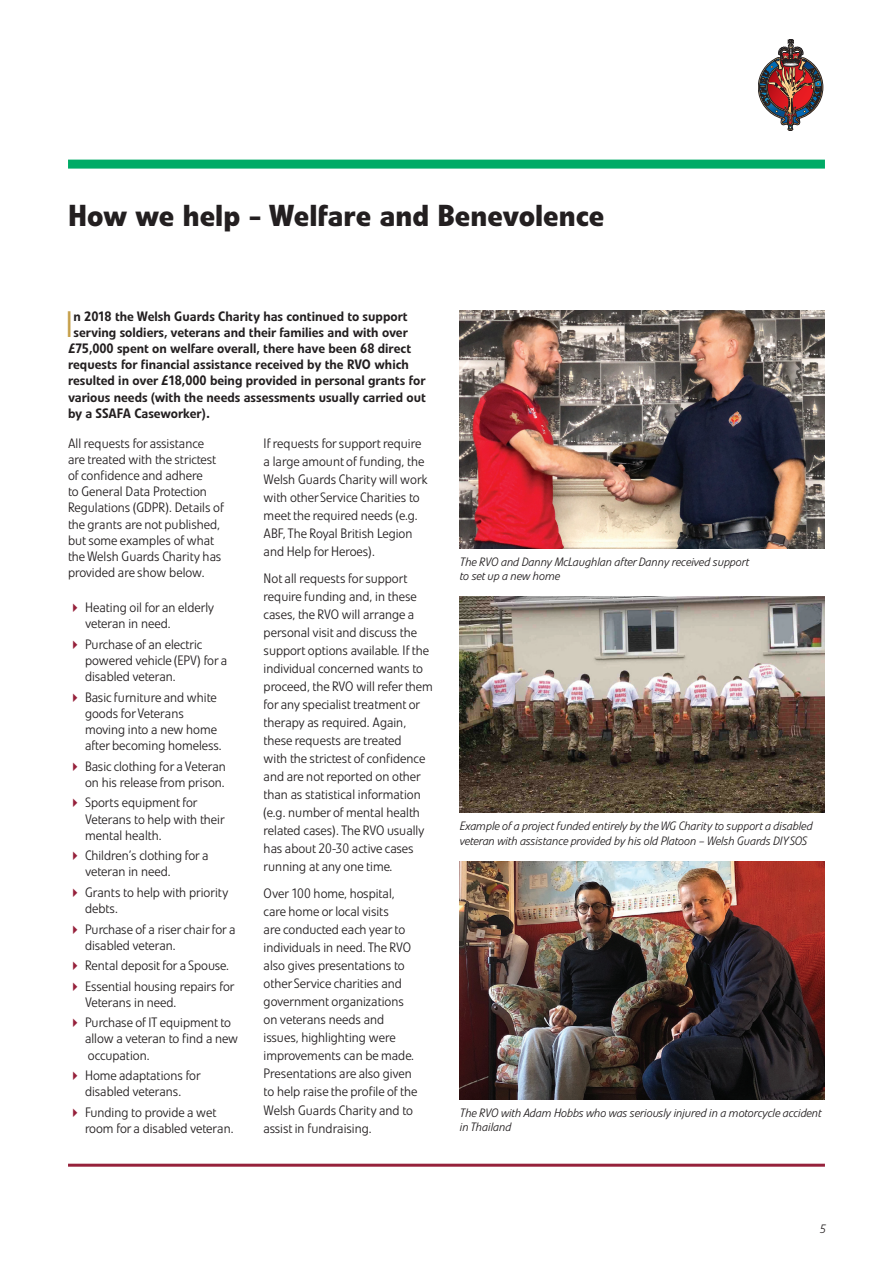
<style>
.page{position:relative;width:893px;height:1263px;background:#fff}
.page>*{position:absolute;margin:0;border:0;box-sizing:border-box;transform-origin:0 0}
.t1{font:300 36.45px "Evo BQ";color:#c6a04a}
.t2{font:700 30px "Evo BQ";color:#231f20}
.t3{font:300 13.5px/18px "Evo BQ";color:#231f20}
.t4{font:500 13.5px "Evo BQ";color:#231f20}
.t5{font:italic 300 12px/14.4px "Evo BQ";color:#231f20}
.s1{color:#96213b}
</style>
<div class="page">
<hr style="left:68px;top:1164px;width:757px;height:3px;background:#96213b">
<div style="left:68px;top:160px;width:757px;height:9px;background:#00ab66"></div>
<img style="left:758px;top:39px;width:65px;height:92px">
<img style="left:459px;top:310px;width:366px;height:238px">
<img style="left:459px;top:596px;width:366px;height:217px">
<img style="left:459px;top:861px;width:366px;height:238px">
<h2 class="t2" style="left:68px;top:197px;width:538px">How we help - Welfare and Benevolence</h2>
<h1 class="t1" style="left:65px;top:303px;width:10px">I</h1>
<p class="t4" style="left:73px;top:308px;width:336px">n 2018 the Welsh Guards Charity has continued to support</p>
<p class="t4" style="left:73px;top:324px;width:336px">serving soldiers, veterans and their families and with over</p>
<p class="t4" style="left:68px;top:340px;width:345px">£75,000 spent on welfare overall, there have been 68 direct</p>
<p class="t4" style="left:68px;top:356px;width:342px">requests for financial assistance received by the RVO which</p>
<p class="t4" style="left:68px;top:372px;width:359px">resulted in over £18,000 being provided in personal grants for</p>
<p class="t4" style="left:68px;top:389px;width:359px">various needs (with the needs assessments usually carried out</p>
<p class="t4" style="left:68px;top:405px;width:143px">by a SSAFA Caseworker).</p>
<p class="t3" style="left:68px;top:435px;width:158px;line-height:16.2px">All requests for assistance are treated with the strictest of confidence and adhere<br>to General Data Protection<br>Regulations (GDPR). Details of the grants are not published, but some examples of what the Welsh Guards Charity has provided are show below.</p>
<p class="t3" style="left:85px;top:599px;width:131px;line-height:16.2px;text-indent:-17px"><span class="s1">✔</span> Heating oil for an elderly veteran in need.</p>
<p class="t3" style="left:85px;top:636px;width:144px;line-height:16.2px;text-indent:-17px"><span class="s1">✔</span> Purchase of an electric powered vehicle (EPV) for a disabled veteran.</p>
<p class="t3" style="left:85px;top:689px;width:138px;line-height:16.2px;text-indent:-17px"><span class="s1">✔</span> Basic furniture and white goods for Veterans moving into a new home after becoming homeless.</p>
<p class="t3" style="left:68px;top:758px;width:159px;line-height:16.2px;text-align:right"><span class="s1">✔</span> Basic clothing for a Veteran on his release from prison.</p>
<p class="t3" style="left:85px;top:795px;width:141px;line-height:16.2px;text-indent:-17px"><span class="s1">✔</span> Sports equipment for<br>Veterans to help with their mental health.</p>
<p class="t3" style="left:85px;top:847px;width:125px;line-height:16.2px;text-indent:-17px"><span class="s1">✔</span> Children’s clothing for a veteran in need.</p>
<p class="t3" style="left:85px;top:884px;width:145px;line-height:16.2px;text-indent:-17px"><span class="s1">✔</span> Grants to help with priority debts.</p>
<p class="t3" style="left:85px;top:921px;width:152px;line-height:16.2px;text-indent:-17px"><span class="s1">✔</span> Purchase of a riser chair for a disabled veteran.</p>
<p class="t3" style="left:68px;top:956px;width:162px"><span class="s1">✔</span> Rental deposit for a Spouse.</p>
<p class="t3" style="left:85px;top:978px;width:151px;line-height:16.2px;text-indent:-17px"><span class="s1">✔</span> Essential housing repairs for<br>Veterans in need.</p>
<p class="t3" style="left:85px;top:1015px;width:155px;line-height:16.2px;text-indent:-17px"><span class="s1">✔</span> Purchase of IT equipment to allow a veteran to find a new occupation.</p>
<p class="t3" style="left:68px;top:1067px;width:134px;line-height:16.2px;text-align:center"><span class="s1">✔</span> Home adaptations for disabled veterans.</p>
<p class="t3" style="left:85px;top:1104px;width:150px;line-height:16.2px;text-indent:-17px"><span class="s1">✔</span> Funding to provide a wet room for a disabled veteran.</p>
<p class="t3" style="left:264px;top:434px;width:166px">If requests for support require a large amount of funding, the<br>Welsh Guards Charity will work with other Service Charities to meet the required needs (e.g.<br>ABF, The Royal British Legion and Help for Heroes).</p>
<p class="t3" style="left:264px;top:569px;width:171px">Not all requests for support require funding and, in these cases, the RVO will arrange a personal visit and discuss the support options available. If the individual concerned wants to proceed, the RVO will refer them for any specialist treatment or therapy as required. Again, these requests are treated<br>with the strictest of confidence and are not reported on other than as statistical information (e.g. number of mental health related cases). The RVO usually has about 20-30 active cases running at any one time.</p>
<p class="t3" style="left:264px;top:884px;width:155px">Over 100 home, hospital, care home or local visits<br>are conducted each year to individuals in need. The RVO also gives presentations to other Service charities and government organizations on veterans needs and issues, highlighting were improvements can be made.<br>Presentations are also given to help raise the profile of the<br>Welsh Guards Charity and to assist in fundraising.</p>
<p class="t5" style="left:459px;top:554px;width:291px">The RVO and Danny McLaughlan after Danny received support to set up a new home</p>
<p class="t5" style="left:459px;top:819px;width:354px">Example of a project funded entirely by the WG Charity to support a disabled veteran with assistance provided by his old Platoon – Welsh Guards DIY SOS</p>
<p class="t5" style="left:459px;top:1105px;width:363px">The RVO with Adam Hobbs who was seriously injured in a motorcycle accident in Thailand</p>
<p class="t5" style="left:819px;top:1222px;width:7px">5</p>
</div>
